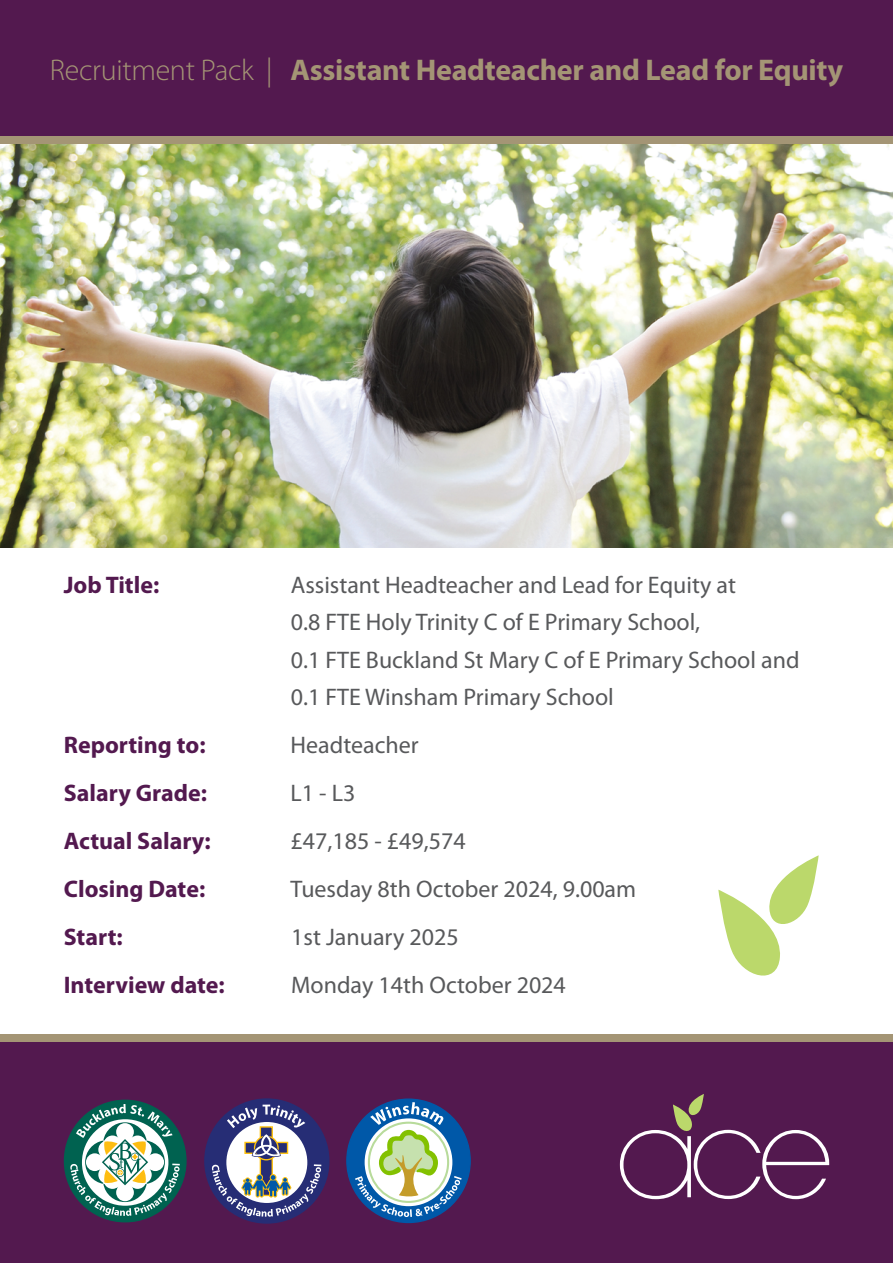
<style>
.page{position:relative;width:893px;height:1263px;background:#fff}
.page>*{position:absolute;margin:0;border:0;box-sizing:border-box;transform-origin:0 0}
.t1{font:700 30px "Myriad Pro";letter-spacing:-.01em;color:#a49575}
.t2{font:24px/37.5px "Myriad Pro";color:#58595b}
.t3{font:700 24px "Myriad Pro";color:#53194f}
.s1{font-weight:300}
</style>
<div class="page">
<div style="left:0;top:1042px;width:893px;height:221px;background:#53194f"></div>
<img style="left:0;top:144px;width:893px;height:403px">
<div style="left:0;top:0;width:893px;height:136px;background:#53194f"></div>
<div style="left:0;top:136px;width:893px;height:8px;background:#a49575"></div>
<div style="left:0;top:1034px;width:893px;height:8px;background:#a49575"></div>
<svg style="left:718px;top:855px;width:101px;height:121px"></svg>
<svg style="left:620px;top:1094px;width:209px;height:105px"></svg>
<div style="left:64px;top:1100px;width:122px;height:122px;background:#006250;border-radius:50%"></div>
<svg style="left:70px;top:1104px;width:110px;height:112px"></svg>
<div style="left:205px;top:1099px;width:123px;height:124px;background:#262d75;border-radius:50%"></div>
<svg style="left:212px;top:1104px;width:109px;height:113px"></svg>
<div style="left:347px;top:1099px;width:123px;height:123px;background:#0058a8;border-radius:50%"></div>
<svg style="left:355px;top:1102px;width:107px;height:115px"></svg>
<p class="t1" style="left:50px;top:53px;width:795px"><span class="s1">Recruitment Pack |</span> Assistant Headteacher and Lead for Equity</p>
<p class="t3" style="left:64px;top:571px;width:97px">Job Title:</p>
<p class="t2" style="left:291px;top:566px;width:510px">Assistant Headteacher and Lead for Equity at<br>0.8 FTE Holy Trinity C of E Primary School,<br>0.1 FTE Buckland St Mary C of E Primary School and 0.1 FTE Winsham Primary School</p>
<p class="t3" style="left:64px;top:732px;width:143px">Reporting to:</p>
<p class="t2" style="left:291px;top:727px;width:130px">Headteacher</p>
<p class="t3" style="left:64px;top:780px;width:145px">Salary Grade:</p>
<p class="t2" style="left:291px;top:775px;width:66px">L1 - L3</p>
<p class="t3" style="left:64px;top:828px;width:149px">Actual Salary:</p>
<p class="t2" style="left:291px;top:823px;width:177px">£47,185 - £49,574</p>
<p class="t3" style="left:64px;top:876px;width:143px">Closing Date:</p>
<p class="t2" style="left:291px;top:871px;width:347px">Tuesday 8th October 2024, 9.00am</p>
<p class="t3" style="left:64px;top:924px;width:60px">Start:</p>
<p class="t2" style="left:291px;top:919px;width:169px">1st January 2025</p>
<p class="t3" style="left:64px;top:972px;width:162px">Interview date:</p>
<p class="t2" style="left:291px;top:967px;width:276px">Monday 14th October 2024</p>
</div>
